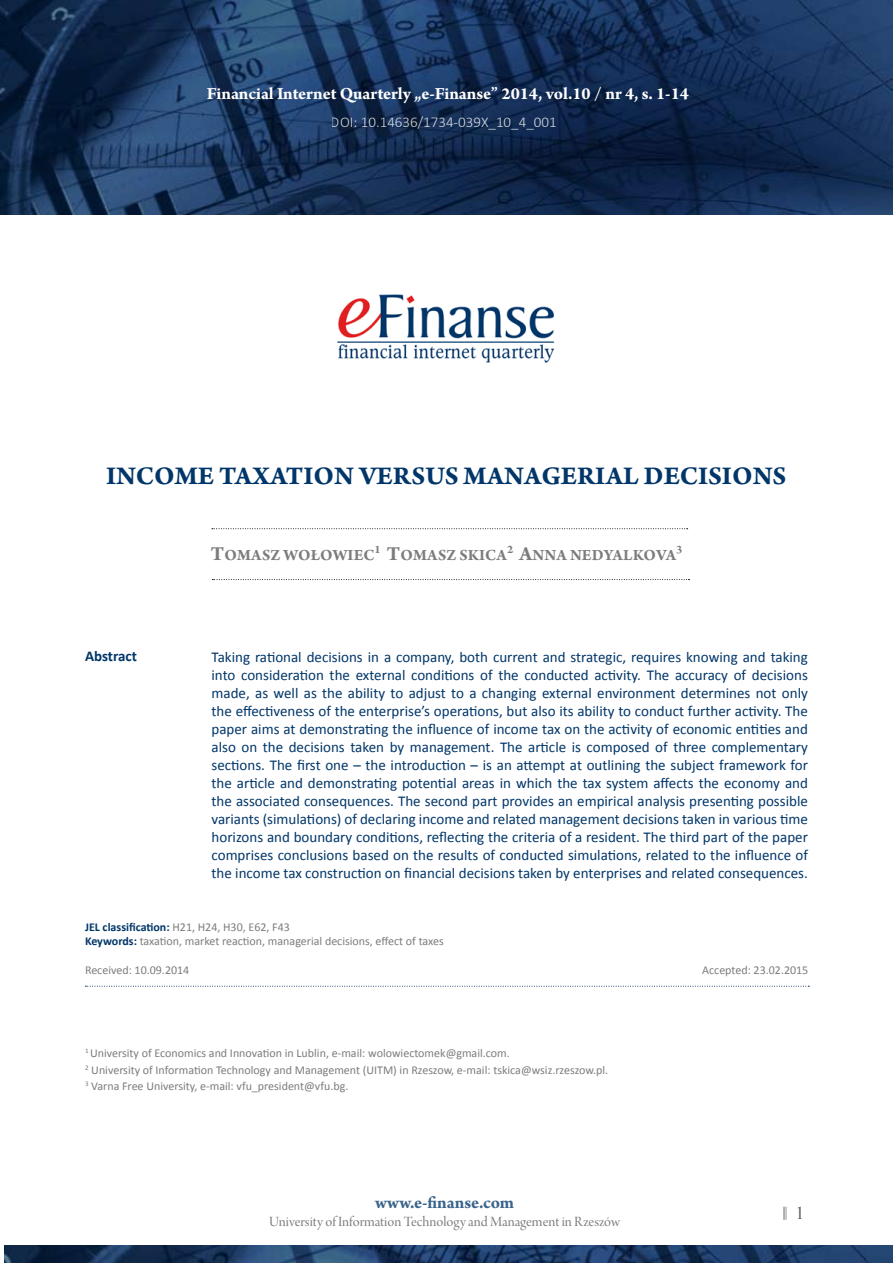
<style>
.page{position:relative;width:893px;height:1263px;background:#fff}
.page>*{position:absolute;margin:0;border:0;box-sizing:border-box;transform-origin:0 0}
.t1{font:27px "Arno Pro Bold Sm Text";color:#003669}
.t2{font:700 18px "Arno Pro";color:#fff}
.t3{font:700 18px "Arno Pro";color:#3a648b}
.t4{font:18px "Times New Roman";color:#5f5f5f}
.t5{font:700 16.5px "Arno Pro";letter-spacing:.01em;color:#7c7c7c}
.t6{font:15px/18px "Calibri";color:#003669;text-align:justify}
.t7{font:15px "Arno Pro Display";color:#7c7c7c}
.t8{font:300 15px "Calibri";color:#fff}
.t9{font:700 15px "Calibri";color:#003669}
.t10{font:12px/16.2px "Calibri";color:#7c7c7c}
.s1{font-size:21px}
.s2{font-weight:700;color:#003669}
</style>
<div class="page">
<img style="left:0;top:0;width:893px;height:215px">
<img style="left:337px;top:294px;width:218px;height:69px">
<svg style="left:212px;top:579px;width:477px;height:1px"></svg>
<svg style="left:212px;top:528px;width:476px;height:1px"></svg>
<img style="left:4px;top:1246px;width:889px;height:17px">
<svg style="left:85px;top:986px;width:724px;height:1px"></svg>
<svg style="left:783px;top:1206px;width:4px;height:14px"></svg>
<p class="t2" style="left:207px;top:83px;width:484px">Financial Internet Quarterly „e-Finanse” 2014, vol.10 / nr 4, s. 1-14</p>
<p class="t8" style="left:331px;top:113px;width:227px">DOI: 10.14636/1734-039X_10_4_001</p>
<h1 class="t1" style="left:106px;top:460px;width:682px">INCOME TAXATION VERSUS MANAGERIAL DECISIONS</h1>
<p class="t9" style="left:85px;top:646px;width:53px">Abstract</p>
<p class="t5" style="left:211px;top:545px;width:473px"><span class="s1">T</span>omasz Wołowiec<sup>1</sup> <span class="s1">T</span>omasz Skica<sup>2</sup> <span class="s1">A</span>nna Nedyalkova<sup>3</sup></p>
<p class="t6" style="left:212px;top:648px;width:598px">Taking rational decisions in a company, both current and strategic, requires knowing and taking into consideration the external conditions of the conducted activity. The accuracy of decisions made, as well as the ability to adjust to a changing external environment determines not only the effectiveness of the enterprise’s operations, but also its ability to conduct further activity. The paper aims at demonstrating the influence of income tax on the activity of economic entities and also on the decisions taken by management. The article is composed of three complementary sections. The first one – the introduction – is an attempt at outlining the subject framework for the article and demonstrating potential areas in which the tax system affects the economy and the associated consequences. The second part provides an empirical analysis presenting possible variants (simulations) of declaring income and related management decisions taken in various time horizons and boundary conditions, reflecting the criteria of a resident. The third part of the paper comprises conclusions based on the results of conducted simulations, related to the influence of the income tax construction on financial decisions taken by enterprises and related consequences.</p>
<p class="t10" style="left:85px;top:919px;width:360px;line-height:14.4px"><span class="s2">JEL classification:</span> H21, H24, H30, E62, F43<br><span class="s2">Keywords:</span> taxation, market reaction, managerial decisions, effect of taxes</p>
<p class="t10" style="left:85px;top:962px;width:106px">Received: 10.09.2014</p>
<p class="t10" style="left:702px;top:962px;width:108px">Accepted: 23.02.2015</p>
<p class="t10" style="left:85px;top:1045px;width:525px"><sup>1</sup> University of Economics and Innovation in Lublin, e-mail: wolowiectomek@gmail.com.<br><sup>2</sup> University of Information Technology and Management (UITM) in Rzeszow, e-mail: tskica@wsiz.rzeszow.pl.<br><sup>3</sup> Varna Free University, e-mail: vfu_president@vfu.bg.</p>
<p class="t3" style="left:375px;top:1192px;width:141px">www.e-finanse.com</p>
<p class="t7" style="left:269px;top:1213px;width:352px">University of Information Technology and Management in Rzeszów</p>
<p class="t4" style="left:795px;top:1201px;width:10px">1</p>
</div>
